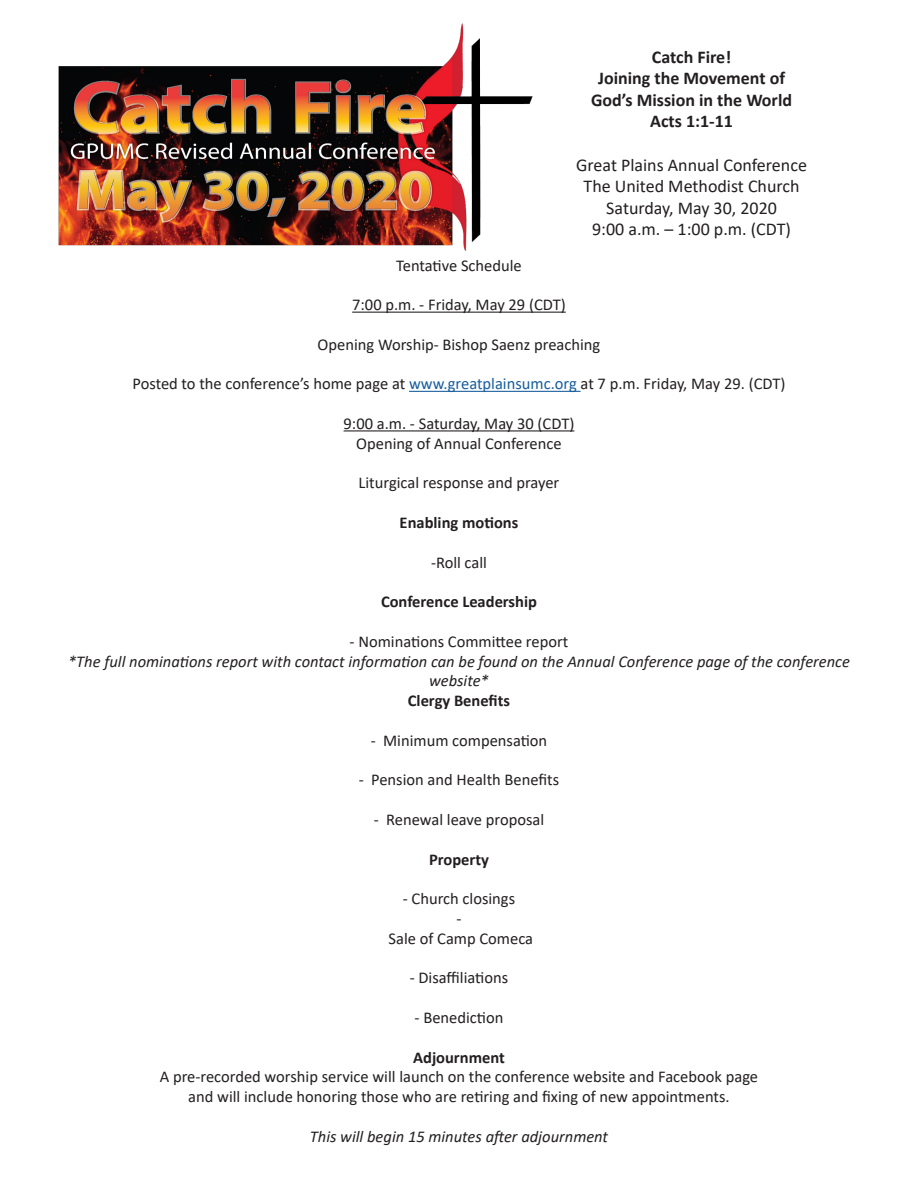
<style>
.page{position:relative;width:918px;height:1188px;background:#fff}
.page>*{position:absolute;margin:0;border:0;box-sizing:border-box;transform-origin:0 0}
.t1{font:18px "Calibri";color:#231f20}
.t2{font:700 18px "Calibri";color:#231f20}
.t3{font:16.5px "Calibri";color:#231f20}
.t4{font:italic 16.5px/19.8px "Calibri";color:#231f20;text-align:center}
.t5{font:700 16.5px "Calibri";color:#231f20}
.s1{color:#175d9e}
</style>
<div class="page">
<img style="left:58px;top:23px;width:475px;height:227px">
<hr style="left:352px;top:312px;width:214px;height:1px;background:#231f20">
<hr style="left:409px;top:391px;width:172px;height:1px;background:#175d9e">
<hr style="left:344px;top:430px;width:230px;height:1px;background:#231f20">
<p class="t2" style="left:652px;top:44px;width:81px">Catch Fire!</p>
<p class="t2" style="left:598px;top:65px;width:189px">Joining the Movement of</p>
<p class="t2" style="left:591px;top:87px;width:202px">God’s Mission in the World</p>
<p class="t2" style="left:650px;top:109px;width:84px">Acts 1:1-11</p>
<p class="t1" style="left:576px;top:152px;width:232px">Great Plains Annual Conference</p>
<p class="t1" style="left:584px;top:174px;width:218px">The United Methodist Church</p>
<p class="t1" style="left:606px;top:195px;width:172px">Saturday, May 30, 2020</p>
<p class="t1" style="left:592px;top:217px;width:200px">9:00 a.m. – 1:00 p.m. (CDT)</p>
<p class="t3" style="left:396px;top:254px;width:127px">Tentative Schedule</p>
<p class="t3" style="left:352px;top:293px;width:215px">7:00 p.m. - Friday, May 29 (CDT)</p>
<p class="t3" style="left:318px;top:333px;width:284px">Opening Worship- Bishop Saenz preaching</p>
<p class="t3" style="left:133px;top:373px;width:654px">Posted to the conference’s home page at <span class="s1">www.greatplainsumc.org</span> at 7 p.m. Friday, May 29. (CDT)</p>
<p class="t3" style="left:344px;top:412px;width:232px">9:00 a.m. - Saturday, May 30 (CDT)</p>
<p class="t3" style="left:356px;top:432px;width:207px">Opening of Annual Conference</p>
<p class="t3" style="left:359px;top:472px;width:202px">Liturgical response and prayer</p>
<p class="t5" style="left:400px;top:511px;width:120px">Enabling motions</p>
<p class="t3" style="left:431px;top:551px;width:57px">-Roll call</p>
<p class="t5" style="left:381px;top:590px;width:158px">Conference Leadership</p>
<p class="t3" style="left:350px;top:630px;width:220px">- Nominations Committee report</p>
<p class="t4" style="left:68px;top:651px;width:783px">*The full nominations report with contact information can be found on the Annual Conference page of the conference website*</p>
<p class="t5" style="left:408px;top:689px;width:104px">Clergy Benefits</p>
<p class="t3" style="left:371px;top:729px;width:178px">- Minimum compensation</p>
<p class="t3" style="left:359px;top:769px;width:202px">- Pension and Health Benefits</p>
<p class="t3" style="left:374px;top:808px;width:172px">- Renewal leave proposal</p>
<p class="t5" style="left:429px;top:848px;width:61px">Property</p>
<p class="t3" style="left:403px;top:887px;width:114px">- Church closings</p>
<p class="t3" style="left:456px;top:907px;width:7px">-</p>
<p class="t3" style="left:389px;top:927px;width:146px">Sale of Camp Comeca</p>
<p class="t3" style="left:410px;top:967px;width:100px">- Disaffiliations</p>
<p class="t3" style="left:415px;top:1006px;width:90px">- Benediction</p>
<p class="t5" style="left:413px;top:1046px;width:93px">Adjournment</p>
<p class="t3" style="left:160px;top:1066px;width:600px">A pre-recorded worship service will launch on the conference website and Facebook page</p>
<p class="t3" style="left:188px;top:1085px;width:543px">and will include honoring those who are retiring and fixing of new appointments.</p>
<p class="t4" style="left:310px;top:1126px;width:300px">This will begin 15 minutes after adjournment</p>
</div>
